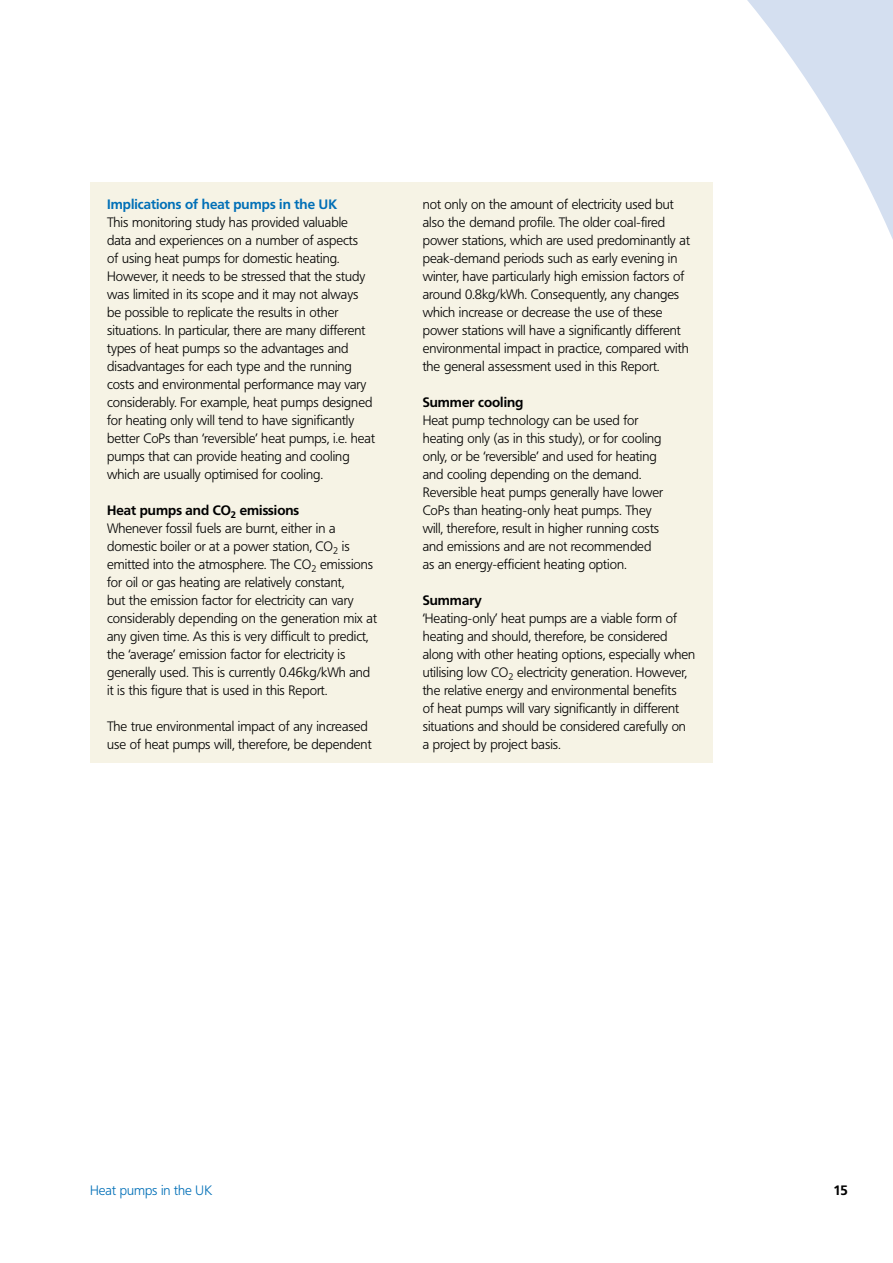
<style>
.page{position:relative;width:893px;height:1263px;background:#fff}
.page>*{position:absolute;margin:0;border:0;box-sizing:border-box;transform-origin:0 0}
.t1{font:300 13.5px/18px "Frutiger BQ";color:#000}
.t2{font:700 13.5px "Frutiger BQ";color:#006fb7}
.t3{font:700 13.5px "Frutiger BQ";color:#000}
.t4{font:300 13.5px "Frutiger BQ";color:#006fb7}
.s1{font-weight:700}
</style>
<div class="page">
<svg style="left:747px;top:0;width:146px;height:240px"></svg>
<div style="left:90px;top:182px;width:623px;height:581px;background:#f6f3e5"></div>
<p class="t2" style="left:107px;top:196px;width:231px">Implications of heat pumps in the UK</p>
<p class="t1" style="left:107px;top:213px;width:269px">This monitoring study has provided valuable data and experiences on a number of aspects<br>of using heat pumps for domestic heating.<br>However, it needs to be stressed that the study was limited in its scope and it may not always be possible to replicate the results in other situations. In particular, there are many different types of heat pumps so the advantages and disadvantages for each type and the running costs and environmental performance may vary considerably. For example, heat pumps designed for heating only will tend to have significantly better CoPs than ‘reversible’ heat pumps, i.e. heat pumps that can provide heating and cooling which are usually optimised for cooling.</p>
<p class="t1" style="left:107px;top:501px;width:271px"><span class="s1">Heat pumps and CO</span><sub>2</sub> <span class="s1">emissions<br></span>Whenever fossil fuels are burnt, either in a domestic boiler or at a power station, CO<sub>2</sub> is emitted into the atmosphere. The CO<sub>2</sub> emissions for oil or gas heating are relatively constant,<br>but the emission factor for electricity can vary considerably depending on the generation mix at any given time. As this is very difficult to predict, the ‘average’ emission factor for electricity is generally used. This is currently 0.46kg/kWh and it is this figure that is used in this Report.</p>
<p class="t1" style="left:107px;top:717px;width:266px">The true environmental impact of any increased use of heat pumps will, therefore, be dependent</p>
<p class="t1" style="left:423px;top:195px;width:269px">not only on the amount of electricity used but also the demand profile. The older coal-fired power stations, which are used predominantly at peak-demand periods such as early evening in winter, have particularly high emission factors of around 0.8kg/kWh. Consequently, any changes which increase or decrease the use of these power stations will have a significantly different environmental impact in practice, compared with the general assessment used in this Report.</p>
<p class="t3" style="left:423px;top:394px;width:102px">Summer cooling</p>
<p class="t1" style="left:423px;top:411px;width:242px">Heat pump technology can be used for heating only (as in this study), or for cooling only, or be ‘reversible’ and used for heating and cooling depending on the demand.<br>Reversible heat pumps generally have lower CoPs than heating-only heat pumps. They will, therefore, result in higher running costs and emissions and are not recommended as an energy-efficient heating option.</p>
<p class="t3" style="left:423px;top:592px;width:61px">Summary</p>
<p class="t1" style="left:423px;top:609px;width:274px">‘Heating-only’ heat pumps are a viable form of heating and should, therefore, be considered along with other heating options, especially when utilising low CO<sub>2</sub> electricity generation. However, the relative energy and environmental benefits<br>of heat pumps will vary significantly in different situations and should be considered carefully on a project by project basis.</p>
<p class="t4" style="left:90px;top:1183px;width:124px">Heat pumps in the UK</p>
<p class="t3" style="left:834px;top:1182px;width:14px">15</p>
</div>
